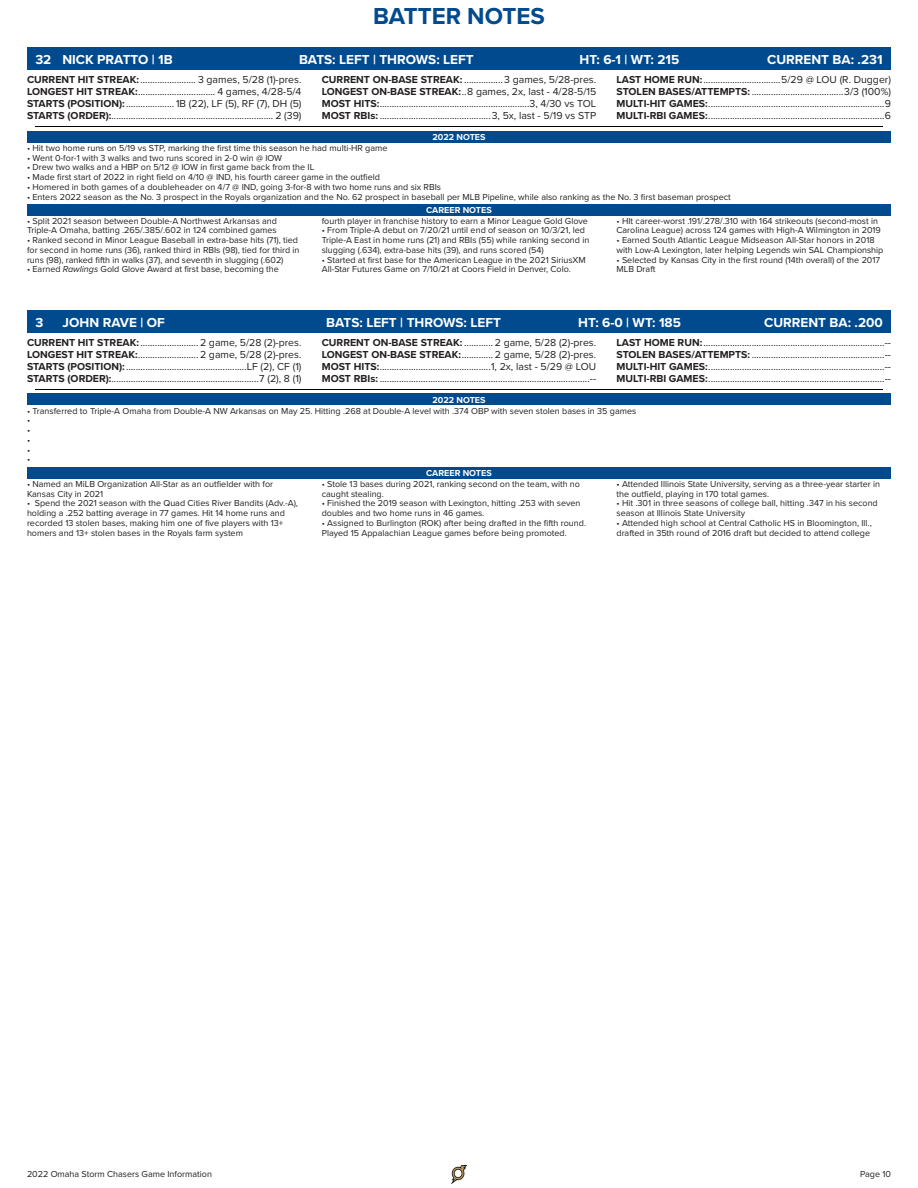
<style>
.page{position:relative;width:918px;height:1188px;background:#fff}
.page>*{position:absolute;margin:0;border:0;box-sizing:border-box;transform-origin:0 0}
.t1{font:700 24px "Proxima Nova";color:#004a8d}
.t2{font:700 13.5px "Proxima Nova";color:#fff}
.t3{font:10.5px "Proxima Nova";color:#231f20}
.t4{font:9px/9.8px "Proxima Nova";color:#231f20}
.t5{font:700 9px "Proxima Nova";color:#fff}
.s1{font-weight:700}
.s2{font-style:italic}
</style>
<div class="page">
<img style="left:451px;top:1166px;width:16px;height:18px">
<hr style="left:35px;top:389px;width:848px;height:1px;background:#000">
<div style="left:27px;top:394px;width:864px;height:11px;background:#004a8d"></div>
<div style="left:27px;top:467px;width:864px;height:11px;background:#004a8d"></div>
<div style="left:27px;top:310px;width:864px;height:23px;background:#004a8d"></div>
<hr style="left:35px;top:126px;width:848px;height:1px;background:#000">
<div style="left:27px;top:204px;width:864px;height:11px;background:#004a8d"></div>
<div style="left:27px;top:47px;width:864px;height:23px;background:#004a8d"></div>
<div style="left:27px;top:131px;width:864px;height:11px;background:#004a8d"></div>
<p class="t1" style="left:373px;top:-2px;width:173px">BATTER NOTES</p>
<p class="t2" style="left:35px;top:49px;width:139px">32 NICK PRATTO | 1B</p>
<p class="t2" style="left:299px;top:49px;width:176px">BATS: LEFT | THROWS: LEFT</p>
<p class="t2" style="left:579px;top:49px;width:101px">HT: 6-1 | WT: 215</p>
<p class="t2" style="left:767px;top:49px;width:117px">CURRENT BA: .231</p>
<p class="t3" style="left:27px;top:72px;width:276px"><span class="s1">CURRENT HIT STREAK:</span> ....................... 3 games, 5/28 (1)-pres.</p>
<p class="t3" style="left:27px;top:84px;width:276px"><span class="s1">LONGEST HIT STREAK:</span>................................ 4 games, 4/28-5/4</p>
<p class="t3" style="left:27px;top:96px;width:276px"><span class="s1">STARTS (POSITION):</span>.................... 1B (22), LF (5), RF (7), DH (5)</p>
<p class="t3" style="left:27px;top:108px;width:276px"><span class="s1">STARTS (ORDER):</span>................................................................... 2 (39)</p>
<p class="t3" style="left:322px;top:72px;width:276px"><span class="s1">CURRENT ON-BASE STREAK:</span> ................3 games, 5/28-pres.</p>
<p class="t3" style="left:322px;top:84px;width:276px"><span class="s1">LONGEST ON-BASE STREAK:</span>..8 games, 2x, last - 4/28-5/15</p>
<p class="t3" style="left:322px;top:96px;width:276px"><span class="s1">MOST HITS:</span>..............................................................3, 4/30 vs TOL</p>
<p class="t3" style="left:322px;top:108px;width:276px"><span class="s1">MOST RBIs:</span> ..............................................3, 5x, last - 5/19 vs STP</p>
<p class="t5" style="left:432px;top:130px;width:55px">2022 NOTES</p>
<p class="t3" style="left:616px;top:72px;width:276px"><span class="s1">LAST HOME RUN:</span>................................5/29 @ LOU (R. Dugger)</p>
<p class="t3" style="left:616px;top:84px;width:276px"><span class="s1">STOLEN BASES/ATTEMPTS:</span> ......................................3/3 (100%)</p>
<p class="t3" style="left:616px;top:96px;width:276px"><span class="s1">MULTI-HIT GAMES:</span>.........................................................................9</p>
<p class="t3" style="left:616px;top:108px;width:276px"><span class="s1">MULTI-RBI GAMES:</span>.........................................................................6</p>
<p class="t4" style="left:27px;top:143px;width:362px">• Hit two home runs on 5/19 vs STP, marking the first time this season he had multi-HR game</p>
<p class="t4" style="left:27px;top:152px;width:257px">• Went 0-for-1 with 3 walks and two runs scored in 2-0 win @ IOW</p>
<p class="t4" style="left:27px;top:162px;width:289px">• Drew two walks and a HBP on 5/12 @ IOW in first game back from the IL</p>
<p class="t4" style="left:27px;top:172px;width:355px">• Made first start of 2022 in right field on 4/10 @ IND, his fourth career game in the outfield</p>
<p class="t4" style="left:27px;top:182px;width:416px">• Homered in both games of a doubleheader on 4/7 @ IND, going 3-for-8 with two home runs and six RBIs</p>
<p class="t4" style="left:27px;top:191px;width:705px">• Enters 2022 season as the No. 3 prospect in the Royals organization and the No. 62 prospect in baseball per MLB Pipeline, while also ranking as the No. 3 first baseman prospect</p>
<p class="t4" style="left:27px;top:215px;width:252px">• Split 2021 season between Double-A Northwest Arkansas and<br>Triple-A Omaha, batting .265/.385/.602 in 124 combined games</p>
<p class="t4" style="left:27px;top:235px;width:274px">• Ranked second in Minor League Baseball in extra-base hits (71), tied for second in home runs (36), ranked third in RBIs (98), tied for third in runs (98), ranked fifth in walks (37), and seventh in slugging (.602)</p>
<p class="t4" style="left:27px;top:264px;width:253px">• Earned <span class="s2">Rawlings</span> Gold Glove Award at first base, becoming the</p>
<p class="t5" style="left:426px;top:203px;width:67px">CAREER NOTES</p>
<p class="t4" style="left:322px;top:215px;width:268px">fourth player in franchise history to earn a Minor League Gold Glove</p>
<p class="t4" style="left:322px;top:225px;width:269px">• From Triple-A debut on 7/20/21 until end of season on 10/3/21, led<br>Triple-A East in home runs (21) and RBIs (55) while ranking second in slugging (.634), extra-base hits (39), and runs scored (54)</p>
<p class="t4" style="left:322px;top:254px;width:265px">• Started at first base for the American League in the 2021 SiriusXM<br>All-Star Futures Game on 7/10/21 at Coors Field in Denver, Colo.</p>
<p class="t4" style="left:616px;top:215px;width:266px">• HIt career-worst .191/.278/.310 with 164 strikeouts (second-most in<br>Carolina League) across 124 games with High-A Wilmington in 2019</p>
<p class="t4" style="left:616px;top:235px;width:268px">• Earned South Atlantic League Midseason All-Star honors in 2018 with Low-A Lexington, later helping Legends win SAL Championship</p>
<p class="t4" style="left:616px;top:254px;width:265px">• Selected by Kansas City in the first round (14th overall) of the 2017<br>MLB Draft</p>
<p class="t2" style="left:36px;top:312px;width:9px">3</p>
<p class="t2" style="left:63px;top:312px;width:104px">JOHN RAVE | OF</p>
<p class="t2" style="left:326px;top:312px;width:176px">BATS: LEFT | THROWS: LEFT</p>
<p class="t2" style="left:578px;top:312px;width:104px">HT: 6-0 | WT: 185</p>
<p class="t2" style="left:764px;top:312px;width:120px">CURRENT BA: .200</p>
<p class="t3" style="left:27px;top:335px;width:276px"><span class="s1">CURRENT HIT STREAK:</span> ........................ 2 game, 5/28 (2)-pres.</p>
<p class="t3" style="left:27px;top:347px;width:276px"><span class="s1">LONGEST HIT STREAK:</span>......................... 2 game, 5/28 (2)-pres.</p>
<p class="t3" style="left:27px;top:359px;width:276px"><span class="s1">STARTS (POSITION):</span>..................................................LF (2), CF (1)</p>
<p class="t3" style="left:27px;top:371px;width:276px"><span class="s1">STARTS (ORDER):</span>.............................................................7 (2), 8 (1)</p>
<p class="t3" style="left:322px;top:335px;width:276px"><span class="s1">CURRENT ON-BASE STREAK:</span> ............ 2 game, 5/28 (2)-pres.</p>
<p class="t3" style="left:322px;top:347px;width:276px"><span class="s1">LONGEST ON-BASE STREAK:</span>............. 2 game, 5/28 (2)-pres.</p>
<p class="t3" style="left:322px;top:359px;width:276px"><span class="s1">MOST HITS:</span>..............................................1, 2x, last - 5/29 @ LOU</p>
<p class="t3" style="left:322px;top:371px;width:276px"><span class="s1">MOST RBIs:</span> .......................................................................................--</p>
<p class="t5" style="left:432px;top:393px;width:55px">2022 NOTES</p>
<p class="t3" style="left:616px;top:335px;width:276px"><span class="s1">LAST HOME RUN:</span>...........................................................................--</p>
<p class="t3" style="left:616px;top:347px;width:276px"><span class="s1">STOLEN BASES/ATTEMPTS:</span> .......................................................--</p>
<p class="t3" style="left:616px;top:359px;width:276px"><span class="s1">MULTI-HIT GAMES:</span>.........................................................................--</p>
<p class="t3" style="left:616px;top:371px;width:276px"><span class="s1">MULTI-RBI GAMES:</span>.........................................................................--</p>
<p class="t4" style="left:27px;top:405px;width:611px">• Transferred to Triple-A Omaha from Double-A NW Arkansas on May 25. Hitting .268 at Double-A level with .374 OBP with seven stolen bases in 35 games</p>
<p class="t4" style="left:27px;top:415px;width:5px">•</p>
<p class="t4" style="left:27px;top:425px;width:5px">•</p>
<p class="t4" style="left:27px;top:435px;width:5px">•</p>
<p class="t4" style="left:27px;top:444px;width:5px">•</p>
<p class="t4" style="left:27px;top:454px;width:5px">•</p>
<p class="t4" style="left:27px;top:479px;width:248px">• Named an MiLB Organization All-Star as an outfielder with for<br>Kansas City in 2021</p>
<p class="t4" style="left:27px;top:498px;width:273px">• Spend the 2021 season with the Quad Cities River Bandits (Adv.-A), holding a .252 batting average in 77 games. Hit 14 home runs and recorded 13 stolen bases, making him one of five players with 13+ homers and 13+ stolen bases in the Royals farm system</p>
<p class="t5" style="left:426px;top:466px;width:67px">CAREER NOTES</p>
<p class="t4" style="left:322px;top:479px;width:260px">• Stole 13 bases during 2021, ranking second on the team, with no caught stealing.</p>
<p class="t4" style="left:322px;top:498px;width:260px">• Finished the 2019 season with Lexington, hitting .253 with seven doubles and two home runs in 46 games.</p>
<p class="t4" style="left:322px;top:518px;width:266px">• Assigned to Burlington (ROK) after being drafted in the fifth round.<br>Played 15 Appalachian League games before being promoted.</p>
<p class="t4" style="left:616px;top:479px;width:265px">• Attended Illinois State University, serving as a three-year starter in the outfield, playing in 170 total games.</p>
<p class="t4" style="left:616px;top:498px;width:263px">• Hit .301 in three seasons of college ball, hitting .347 in his second season at Illinois State University</p>
<p class="t4" style="left:616px;top:518px;width:257px">• Attended high school at Central Catholic HS in Bloomington, Ill., drafted in 35th round of 2016 draft but decided to attend college</p>
<p class="t4" style="left:27px;top:1169px;width:187px">2022 Omaha Storm Chasers Game Information</p>
<p class="t4" style="left:860px;top:1169px;width:32px">Page 10</p>
</div>
